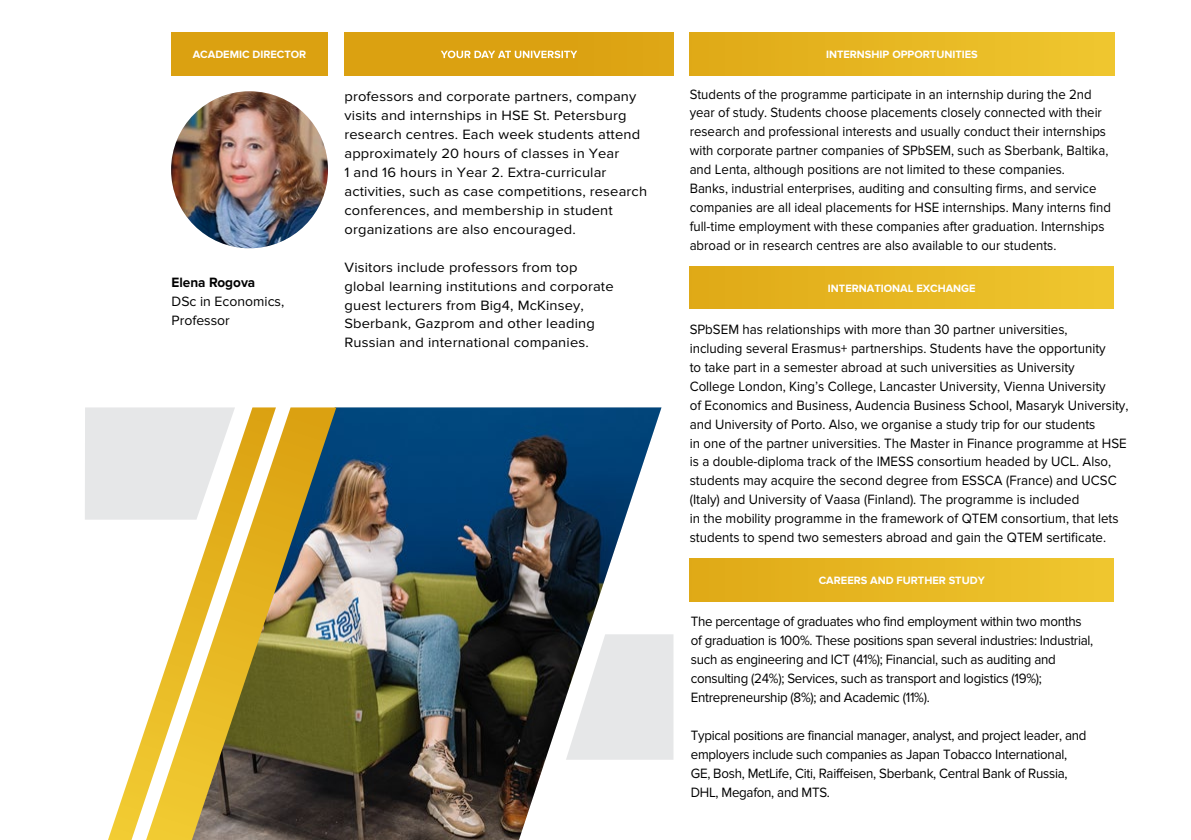
<style>
.page{position:relative;width:1191px;height:840px;background:#fff}
.page>*{position:absolute;margin:0;border:0;box-sizing:border-box;transform-origin:0 0}
.t1{font:14px/19px "Proxima Nova";color:#000;scale:.95 1}
.t2{font:14px/19px "Proxima Nova";color:#000;scale:.94 1}
.t3{font:14px/18.8px "Proxima Nova";letter-spacing:-.02em;color:#000;scale:.95 1}
.t4{font:14px/19px "Proxima Nova";color:#000;scale:1.05 1}
.t5{font:14px/19px "Proxima Nova";color:#000}
.t6{font:700 14px "Proxima Nova";color:#000}
.t7{font:700 11px "Proxima Nova";color:#fff}
</style>
<div class="page">
<img style="left:171px;top:91px;width:157px;height:157px;border-radius:78px">
<img style="left:336px;top:407px;width:325px;height:432px">
<div style="left:171px;top:32px;width:156px;height:43px;background:#dba111"></div>
<svg style="left:108px;top:519px;width:38px;height:320px"></svg>
<svg style="left:146px;top:407px;width:190px;height:432px"></svg>
<svg style="left:85px;top:407px;width:150px;height:112px;background:#e8e7e3"></svg>
<svg style="left:566px;top:634px;width:107px;height:125px;background:#dedfe0"></svg>
<div style="left:344px;top:32px;width:329px;height:43px;background:#dba111"></div>
<svg style="left:441px;top:51px;width:136px;height:7px"></svg>
<div style="left:689px;top:32px;width:425px;height:43px;background:linear-gradient(to right,#dfa916,#efc730)"></div>
<div style="left:689px;top:266px;width:424px;height:42px;background:linear-gradient(to right,#dfa916,#efc72f)"></div>
<div style="left:689px;top:558px;width:424px;height:42px;background:linear-gradient(to right,#dfa916,#efc72f)"></div>
<p class="t7" style="left:193px;top:48px;width:115px">ACADEMIC DIRECTOR</p>
<p class="t6" style="left:171px;top:274px;width:85px">Elena Rogova</p>
<p class="t5" style="left:171px;top:292px;width:114px">DSc in Economics,<br>Professor</p>
<p class="t4" style="left:344px;top:87px;width:290px">professors and corporate partners, company visits and internships in HSE St. Petersburg research centres. Each week students attend approximately 20 hours of classes in Year<br>1 and 16 hours in Year 2. Extra-curricular activities, such as case competitions, research conferences, and membership in student organizations are also encouraged.</p>
<p class="t4" style="left:344px;top:257px;width:258px">Visitors include professors from top global learning institutions and corporate guest lecturers from Big4, McKinsey, Sberbank, Gazprom and other leading Russian and international companies.</p>
<p class="t7" style="left:826px;top:48px;width:153px">INTERNSHIP OPPORTUNITIES</p>
<p class="t2" style="left:689px;top:84px;width:449px">Students of the programme participate in an internship during the 2nd year of study. Students choose placements closely connected with their research and professional interests and usually conduct their internships with corporate partner companies of SPbSEM, such as Sberbank, Baltika, and Lenta, although positions are not limited to these companies.<br>Banks, industrial enterprises, auditing and consulting firms, and service companies are all ideal placements for HSE internships. Many interns find full-time employment with these companies after graduation. Internships abroad or in research centres are also available to our students.</p>
<p class="t7" style="left:828px;top:281px;width:149px">INTERNATIONAL EXCHANGE</p>
<p class="t1" style="left:689px;top:320px;width:463px">SPbSEM has relationships with more than 30 partner universities,<br>including several Erasmus+ partnerships. Students have the opportunity<br>to take part in a semester abroad at such universities as University<br>College London, King’s College, Lancaster University, Vienna University<br>of Economics and Business, Audencia Business School, Masaryk University, and University of Porto. Also, we organise a study trip for our students<br>in one of the partner universities. The Master in Finance programme at HSE is a double-diploma track of the IMESS consortium headed by UCL. Also, students may acquire the second degree from ESSCA (France) and UCSC (Italy) and University of Vaasa (Finland). The programme is included<br>in the mobility programme in the framework of QTEM consortium, that lets students to spend two semesters abroad and gain the QTEM sertificate.</p>
<p class="t7" style="left:818px;top:573px;width:167px">CAREERS AND FURTHER STUDY</p>
<p class="t3" style="left:691px;top:612px;width:425px">The percentage of graduates who find employment within two months of graduation is 100%. These positions span several industries: Industrial, such as engineering and ICT (41%); Financial, such as auditing and consulting (24%); Services, such as transport and logistics (19%); Entrepreneurship (8%); and Academic (11%).</p>
<p class="t3" style="left:691px;top:725px;width:418px">Typical positions are financial manager, analyst, and project leader, and employers include such companies as Japan Tobacco International, GE, Bosh, MetLife, Citi, Raiffeisen, Sberbank, Central Bank of Russia, DHL, Megafon, and MTS.</p>
</div>
